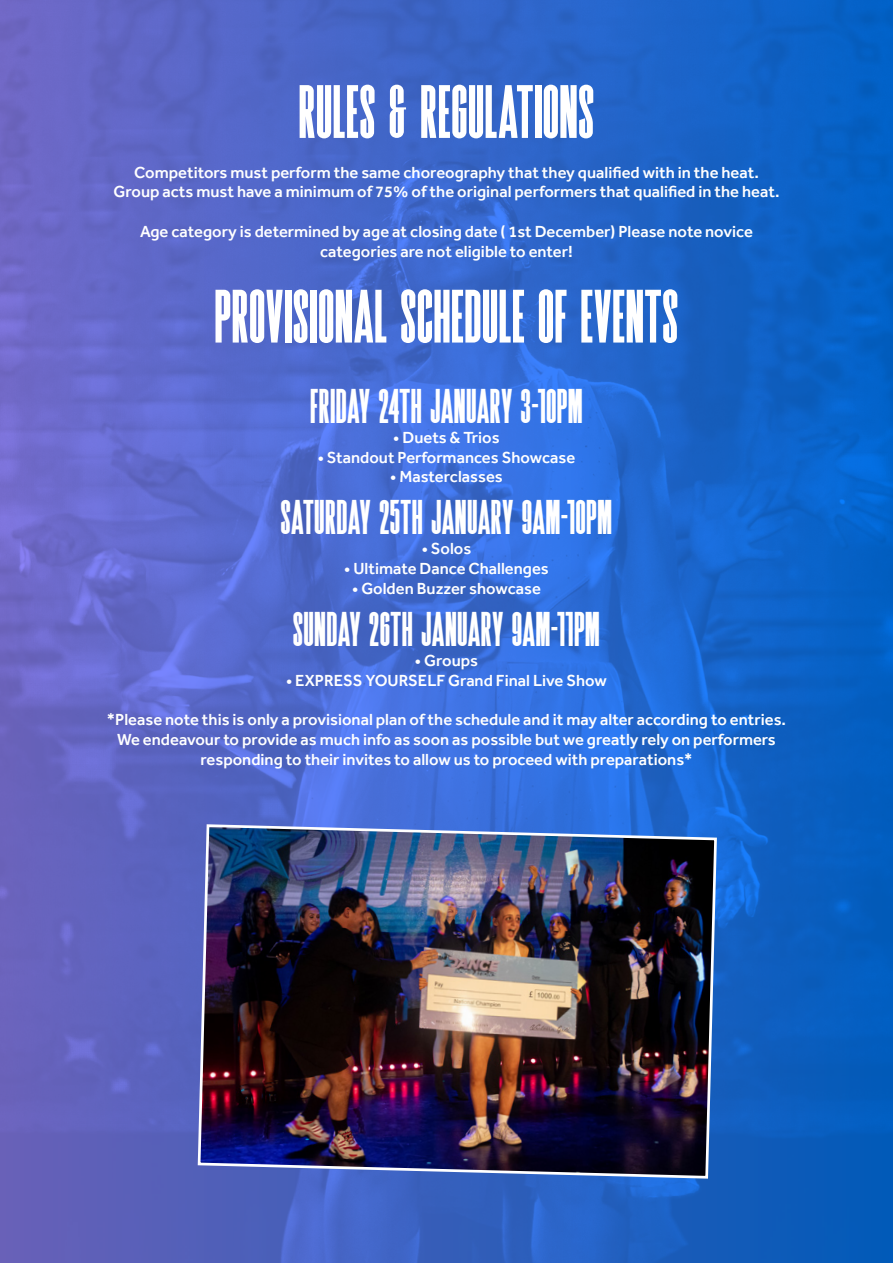
<style>
.page{position:relative;width:893px;height:1263px;background:#fff}
.page>*{position:absolute;margin:0;border:0;box-sizing:border-box;transform-origin:0 0}
.t1{font:66px "Superline";letter-spacing:.02em;color:#fff}
.t2{font:42px "Superline";letter-spacing:.02em;color:#fff}
.t3{font:500 16.5px/19.8px "Effra";color:#fff;text-align:center}
</style>
<div class="page">
<img style="left:0;top:0;width:893px;height:1263px">
<img style="left:196px;top:823px;width:522px;height:357px">
<h1 class="t1" style="left:299px;top:77px;width:296px">RULES &amp; REGULATIONS</h1>
<p class="t3" style="left:113px;top:162px;width:668px">Competitors must perform the same choreography that they qualified with in the heat.<br>Group acts must have a minimum of 75% of the original performers that qualified in the heat.</p>
<p class="t3" style="left:140px;top:221px;width:614px">Age category is determined by age at closing date ( 1st December) Please note novice categories are not eligible to enter!</p>
<h1 class="t1" style="left:215px;top:281px;width:465px">PROVISIONAL SCHEDULE OF EVENTS</h1>
<h2 class="t2" style="left:310px;top:384px;width:273px">FRIDAY 24TH JANUARY 3-10PM</h2>
<p class="t3" style="left:393px;top:427px;width:108px">• Duets &amp; Trios</p>
<p class="t3" style="left:318px;top:447px;width:259px">• Standout Performances Showcase</p>
<p class="t3" style="left:390px;top:467px;width:114px">• Masterclasses</p>
<h2 class="t2" style="left:281px;top:495px;width:332px">SATURDAY 25TH JANUARY 9AM-10PM</h2>
<p class="t3" style="left:422px;top:539px;width:51px">• Solos</p>
<p class="t3" style="left:344px;top:558px;width:206px">• Ultimate Dance Challenges</p>
<p class="t3" style="left:352px;top:578px;width:190px">• Golden Buzzer showcase</p>
<h2 class="t2" style="left:293px;top:607px;width:308px">SUNDAY 26TH JANUARY 9AM-11PM</h2>
<p class="t3" style="left:415px;top:650px;width:65px">• Groups</p>
<p class="t3" style="left:286px;top:670px;width:322px">• EXPRESS YOURSELF Grand Final Live Show</p>
<p class="t3" style="left:107px;top:710px;width:681px">*Please note this is only a provisional plan of the schedule and it may alter according to entries.<br>We endeavour to provide as much info as soon as possible but we greatly rely on performers responding to their invites to allow us to proceed with preparations*</p>
</div>
